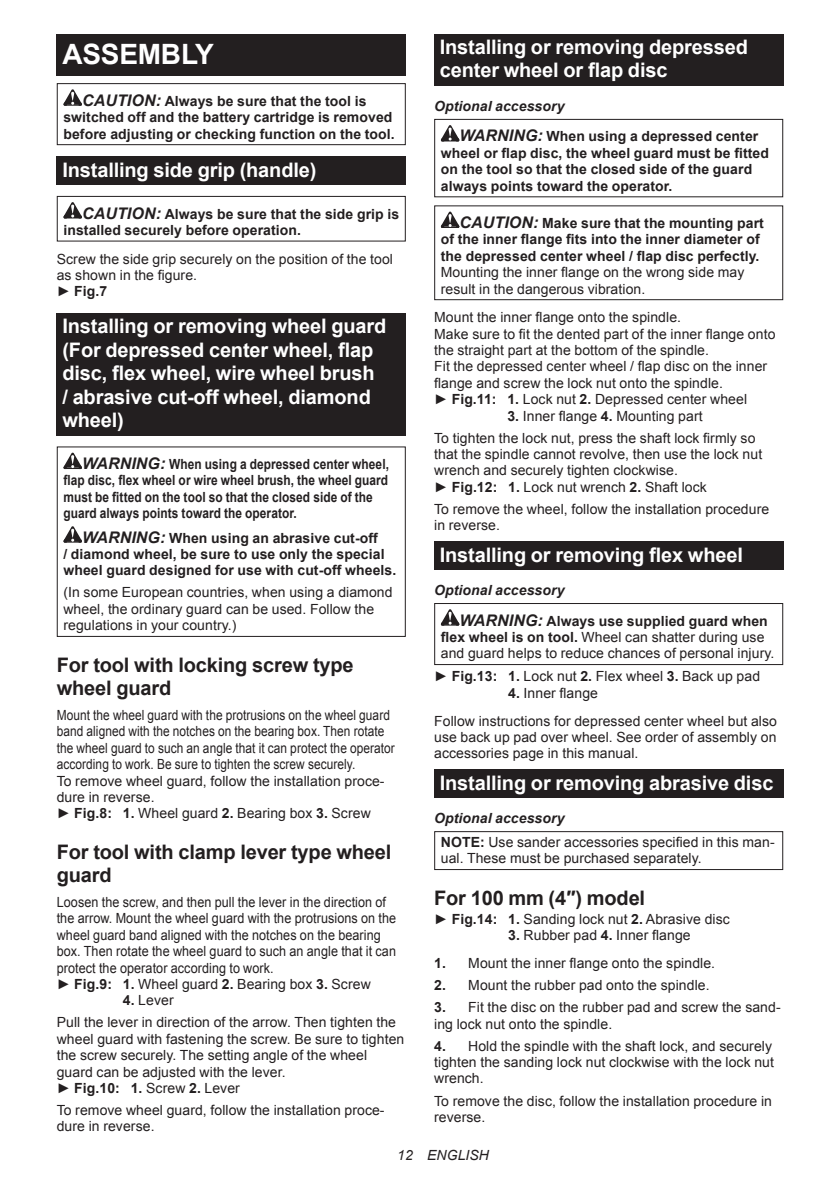
<style>
.page{position:relative;width:840px;height:1191px;background:#fff}
.page>*{position:absolute;margin:0;border:0;box-sizing:border-box;transform-origin:0 0}
.t1{font:700 28px "Arial";letter-spacing:-.01em;color:#fff}
.t2{font:700 20px/23.4px "Arial";letter-spacing:-.01em;color:#fff}
.t3{font:700 20px/23.4px "Arial";letter-spacing:-.01em;color:#231f20}
.t4{font:14px/16.4px "Arial";letter-spacing:.005em;color:#231f20}
.t5{font:700 14px/16.4px "Arial";letter-spacing:.005em;color:#231f20}
.t6{font:14px/16.4px "Arial";letter-spacing:.005em;color:#231f20;scale:.85 1}
.t7{font:14px/16.4px "Arial";letter-spacing:.005em;color:#231f20;scale:.9 1}
.t8{font:700 14px/16.4px "Arial";letter-spacing:.005em;color:#231f20;scale:.85 1}
.t9{font:italic 14px "Arial";letter-spacing:.005em;color:#231f20}
.s1{font-style:italic;font-size:16px}
.s2{font-weight:700}
.s3{font-style:italic}
.s4{font-weight:700;font-style:italic}
</style>
<div class="page">
<div style="left:57px;top:34px;width:348px;height:41px;background:#231f20"></div>
<svg style="left:63px;top:89px;width:19px;height:17px"></svg>
<div style="left:57px;top:83px;width:348px;height:62px;border:1px solid #231f20"></div>
<div style="left:57px;top:156px;width:348px;height:29px;background:#231f20"></div>
<svg style="left:63px;top:202px;width:19px;height:16px"></svg>
<div style="left:57px;top:196px;width:348px;height:45px;border:1px solid #231f20"></div>
<div style="left:57px;top:313px;width:348px;height:122px;background:#231f20"></div>
<svg style="left:63px;top:452px;width:19px;height:17px"></svg>
<svg style="left:63px;top:526px;width:19px;height:16px"></svg>
<div style="left:57px;top:446px;width:348px;height:191px;border:1px solid #231f20"></div>
<div style="left:434px;top:34px;width:348px;height:52px;background:#231f20"></div>
<svg style="left:440px;top:125px;width:19px;height:16px"></svg>
<div style="left:434px;top:119px;width:348px;height:78px;border:1px solid #231f20"></div>
<svg style="left:440px;top:212px;width:19px;height:16px"></svg>
<div style="left:434px;top:205px;width:348px;height:95px;border:1px solid #231f20"></div>
<div style="left:434px;top:541px;width:348px;height:29px;background:#231f20"></div>
<svg style="left:440px;top:609px;width:19px;height:16px"></svg>
<div style="left:434px;top:603px;width:348px;height:62px;border:1px solid #231f20"></div>
<div style="left:434px;top:769px;width:348px;height:29px;background:#231f20"></div>
<div style="left:434px;top:831px;width:348px;height:39px;border:1px solid #231f20"></div>
<h1 class="t1" style="left:62px;top:35px;width:153px">ASSEMBLY</h1>
<p class="t5" style="left:63px;top:93px;width:332px;text-indent:19px"><span class="s1">CAUTION:</span> Always be sure that the tool is switched off and the battery cartridge is removed before adjusting or checking function on the tool.</p>
<h2 class="t2" style="left:62px;top:158px;width:255px">Installing side grip (handle)</h2>
<p class="t5" style="left:63px;top:206px;width:337px;text-indent:19px"><span class="s1">CAUTION:</span> Always be sure that the side grip is installed securely before operation.</p>
<p class="t4" style="left:57px;top:251px;width:337px">Screw the side grip securely on the position of the tool as shown in the figure.<br>► <span class="s2">Fig.7</span></p>
<h2 class="t2" style="left:62px;top:315px;width:325px">Installing or removing wheel guard (For depressed center wheel, flap disc, flex wheel, wire wheel brush<br>/ abrasive cut-off wheel, diamond wheel)</h2>
<p class="t8" style="left:63px;top:456px;width:384px;text-indent:19px"><span class="s1">WARNING:</span> When using a depressed center wheel, flap disc, flex wheel or wire wheel brush, the wheel guard must be fitted on the tool so that the closed side of the guard always points toward the operator.</p>
<p class="t5" style="left:63px;top:530px;width:334px;text-indent:19px"><span class="s1">WARNING:</span> When using an abrasive cut-off<br>/ diamond wheel, be sure to use only the special wheel guard designed for use with cut-off wheels.</p>
<p class="t4" style="left:63px;top:584px;width:330px">(In some European countries, when using a diamond wheel, the ordinary guard can be used. Follow the regulations in your country.)</p>
<h2 class="t3" style="left:57px;top:653px;width:298px">For tool with locking screw type wheel guard</h2>
<p class="t6" style="left:57px;top:707px;width:399px">Mount the wheel guard with the protrusions on the wheel guard band aligned with the notches on the bearing box. Then rotate the wheel guard to such an angle that it can protect the operator according to work. Be sure to tighten the screw securely.<br>To remove wheel guard, follow the installation proce&shy;dure in reverse.<br>► <span class="s2">Fig.8: 1.</span> Wheel guard <span class="s2">2.</span> Bearing box <span class="s2">3.</span> Screw</p>
<h2 class="t3" style="left:57px;top:840px;width:336px">For tool with clamp lever type wheel guard</h2>
<p class="t7" style="left:57px;top:894px;width:378px">Loosen the screw, and then pull the lever in the direction of the arrow. Mount the wheel guard with the protrusions on the wheel guard band aligned with the notches on the bearing box. Then rotate the wheel guard to such an angle that it can protect the operator according to work.<br>► <span class="s2">Fig.9: 1.</span> Wheel guard <span class="s2">2.</span> Bearing box <span class="s2">3.</span> Screw</p>
<p class="t4" style="left:57px;top:989px;width:340px;line-height:22px;text-indent:66px"><span class="s2">4.</span> Lever<br>Pull the lever in direction of the arrow. Then tighten the</p>
<p class="t4" style="left:57px;top:1030px;width:349px">wheel guard with fastening the screw. Be sure to tighten the screw securely. The setting angle of the wheel guard can be adjusted with the lever.<br>► <span class="s2">Fig.10: 1.</span> Screw <span class="s2">2.</span> Lever</p>
<p class="t4" style="left:57px;top:1102px;width:329px">To remove wheel guard, follow the installation proce&shy;dure in reverse.</p>
<h2 class="t2" style="left:439px;top:36px;width:309px">Installing or removing depressed center wheel or flap disc</h2>
<p class="t5" style="left:459px;top:91px;width:300px;line-height:30.6px;text-indent:-25px"><span class="s3">Optional accessory<br></span><span class="s1">WARNING:</span> When using a depressed center</p>
<p class="t5" style="left:440px;top:145px;width:329px">wheel or flap disc, the wheel guard must be fitted on the tool so that the closed side of the guard always points toward the operator.</p>
<p class="t5" style="left:440px;top:215px;width:324px;text-indent:19px"><span class="s1">CAUTION:</span> Make sure that the mounting part of the inner flange fits into the inner diameter of the depressed center wheel / flap disc perfectly.</p>
<p class="t4" style="left:440px;top:264px;width:305px">Mounting the inner flange on the wrong side may result in the dangerous vibration.</p>
<p class="t4" style="left:434px;top:309px;width:342px">Mount the inner flange onto the spindle.<br>Make sure to fit the dented part of the inner flange onto the straight part at the bottom of the spindle.<br>Fit the depressed center wheel / flap disc on the inner flange and screw the lock nut onto the spindle.<br>► <span class="s2">Fig.11: 1.</span> Lock nut <span class="s2">2.</span> Depressed center wheel</p>
<p class="t4" style="left:434px;top:405px;width:322px;line-height:22px;text-indent:73px"><span class="s2">3.</span> Inner flange <span class="s2">4.</span> Mounting part<br>To tighten the lock nut, press the shaft lock firmly so</p>
<p class="t4" style="left:434px;top:446px;width:329px">that the spindle cannot revolve, then use the lock nut wrench and securely tighten clockwise.<br>► <span class="s2">Fig.12: 1.</span> Lock nut wrench <span class="s2">2.</span> Shaft lock</p>
<p class="t4" style="left:434px;top:501px;width:336px">To remove the wheel, follow the installation procedure in reverse.</p>
<h2 class="t2" style="left:439px;top:543px;width:304px">Installing or removing flex wheel</h2>
<p class="t5" style="left:459px;top:575px;width:309px;line-height:30.6px;text-indent:-25px"><span class="s3">Optional accessory<br></span><span class="s1">WARNING:</span> Always use supplied guard when</p>
<p class="t4" style="left:440px;top:629px;width:335px"><span class="s2">flex wheel is on tool.</span> Wheel can shatter during use and guard helps to reduce chances of personal injury.</p>
<p class="t4" style="left:434px;top:668px;width:327px">► <span class="s2">Fig.13: 1.</span> Lock nut <span class="s2">2.</span> Flex wheel <span class="s2">3.</span> Back up pad</p>
<p class="t4" style="left:434px;top:679px;width:344px;line-height:27.8px;text-indent:74px"><span class="s2">4.</span> Inner flange<br>Follow instructions for depressed center wheel but also</p>
<p class="t4" style="left:434px;top:729px;width:343px">use back up pad over wheel. See order of assembly on accessories page in this manual.</p>
<h2 class="t2" style="left:439px;top:771px;width:335px">Installing or removing abrasive disc</h2>
<p class="t4" style="left:440px;top:806px;width:335px;line-height:23.8px;text-indent:-7px"><span class="s4">Optional accessory<br></span><span class="s2">NOTE:</span> Use sander accessories specified in this man-</p>
<p class="t4" style="left:440px;top:850px;width:262px">ual. These must be purchased separately.</p>
<h2 class="t3" style="left:434px;top:886px;width:212px">For 100 mm (4″) model</h2>
<p class="t4" style="left:434px;top:911px;width:297px">► <span class="s2">Fig.14: 1.</span> Sanding lock nut <span class="s2">2.</span> Abrasive disc</p>
<p class="t4" style="left:508px;top:927px;width:184px"><span class="s2">3.</span> Rubber pad <span class="s2">4.</span> Inner flange</p>
<p class="t4" style="left:434px;top:955px;width:282px"><span class="s2">1.</span> Mount the inner flange onto the spindle.</p>
<p class="t4" style="left:434px;top:977px;width:277px"><span class="s2">2.</span> Mount the rubber pad onto the spindle.</p>
<p class="t4" style="left:434px;top:999px;width:348px"><span class="s2">3.</span> Fit the disc on the rubber pad and screw the sand&shy;ing lock nut onto the spindle.</p>
<p class="t4" style="left:434px;top:1037px;width:341px"><span class="s2">4.</span> Hold the spindle with the shaft lock, and securely tighten the sanding lock nut clockwise with the lock nut wrench.</p>
<p class="t4" style="left:434px;top:1092px;width:339px">To remove the disc, follow the installation procedure in reverse.</p>
<p class="t9" style="left:397px;top:1146px;width:93px">12 ENGLISH</p>
</div>
